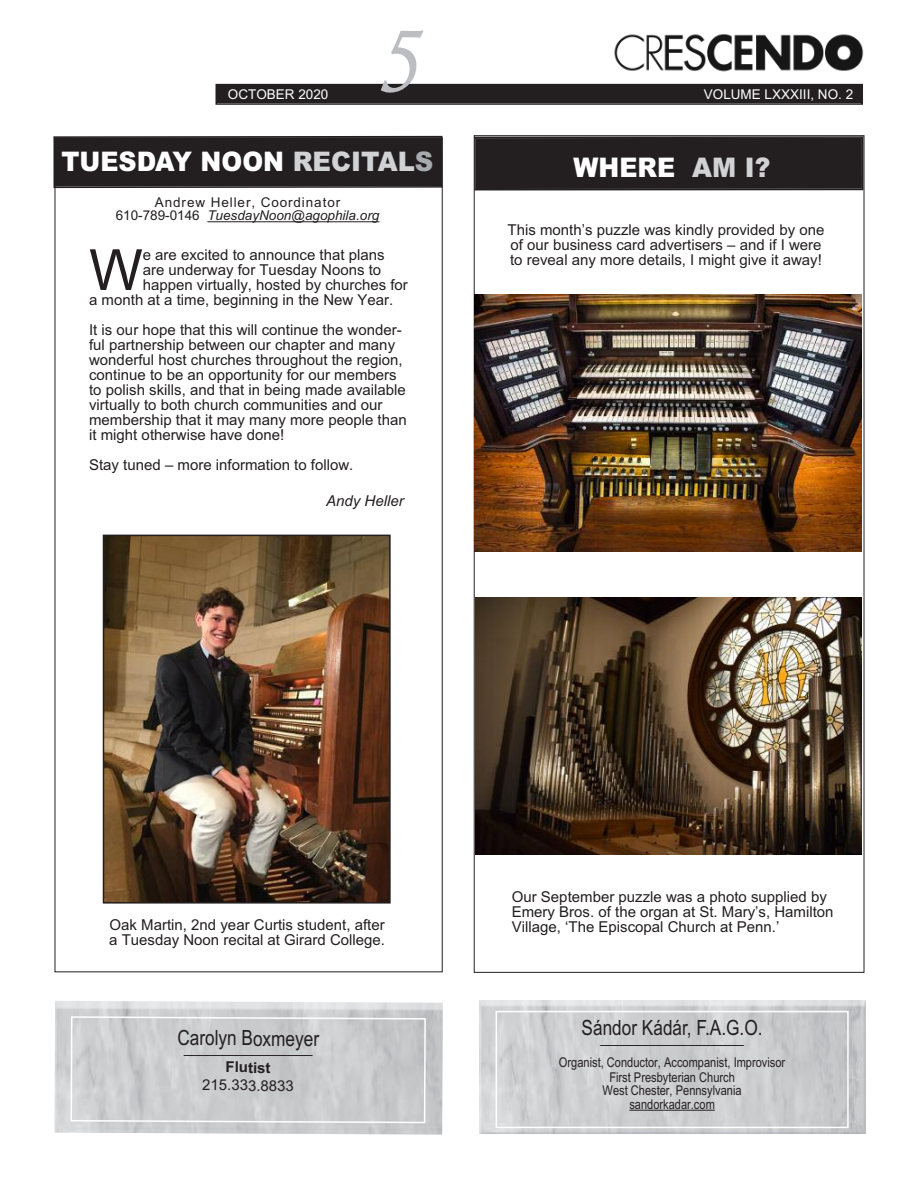
<style>
.page{position:relative;width:918px;height:1188px;background:#fff}
.page>*{position:absolute;margin:0;border:0;box-sizing:border-box;transform-origin:0 0}
.t1{font:italic 90px "Calisto";color:#bcbdc0}
.t2{font:56.85px "Arial";color:#231f20}
.t3{font:900 27px "Arial";color:#fff;scale:.93 1}
.t4{font:21px "Arial Narrow";color:#231f20}
.t5{font:15px/15px "Arial";color:#231f20}
.t6{font:italic 15px "Arial";color:#231f20}
.t7{font:700 15px "Arial";letter-spacing:-.01em;color:#231f20}
.t8{font:13.5px/15px "Arial Narrow";color:#231f20;text-align:center}
.t9{font:13.5px/13.5px "Arial";letter-spacing:.065em;color:#231f20;text-align:center}
.t10{font:13.5px "Arial";color:#fff}
.s1{color:#d1d2d4}
.s2{color:#a8a9ad}
.s3{font-style:italic}
</style>
<div class="page">
<div style="left:217px;top:85px;width:645px;height:18px;background:#231f20"></div>
<div style="left:216px;top:84px;width:647px;height:21px;border:2px solid #231f20"></div>
<img style="left:614px;top:34px;width:250px;height:38px">
<hr style="left:207px;top:221px;width:172px;height:1px;background:#231f20">
<svg style="left:53px;top:135px;width:390px;height:54px;background:#2e2a2b"></svg>
<img style="left:106px;top:538px;width:282px;height:363px">
<div style="left:103px;top:535px;width:288px;height:369px;border:2px solid #231f20"></div>
<img style="left:54px;top:1001px;width:389px;height:134px">
<svg style="left:70px;top:1016px;width:357px;height:108px;background:#cccdcf"></svg>
<img style="left:480px;top:1000px;width:385px;height:134px">
<div style="left:496px;top:1011px;width:353px;height:117px;border:2px solid #fff"></div>
<hr style="left:629px;top:1110px;width:86px;height:1px;background:#231f20">
<div style="left:476px;top:138px;width:386px;height:51px;background:#231f20"></div>
<div style="left:474px;top:136px;width:389px;height:54px;border:2px solid #231f20"></div>
<img style="left:474px;top:295px;width:387px;height:256px">
<img style="left:475px;top:597px;width:386px;height:257px">
<p class="t10" style="left:228px;top:86px;width:102px">OCTOBER 2020</p>
<h1 class="t1" style="left:377px;top:7px;width:44px">5</h1>
<h3 class="t3" style="left:61px;top:146px;width:402px">TUESDAY NOON <span class="s1">RECITAL</span><span class="s2">S</span></h3>
<p class="t9" style="left:116px;top:195px;width:265px">Andrew Heller, Coordinator<br>610-789-0146 <span class="s3">TuesdayNoon@agophila.org</span></p>
<h2 class="t2" style="left:89px;top:237px;width:55px">W</h2>
<p class="t5" style="left:143px;top:247px;width:243px">e are excited to announce that plans</p>
<p class="t5" style="left:143px;top:262px;width:240px">are underway for Tuesday Noons to</p>
<p class="t5" style="left:143px;top:277px;width:267px">happen virtually, hosted by churches for</p>
<p class="t5" style="left:89px;top:292px;width:306px">a month at a time, beginning in the New Year.</p>
<p class="t5" style="left:89px;top:322px;width:319px">It is our hope that this will continue the wonder&shy;ful partnership between our chapter and many wonderful host churches throughout the region, continue to be an opportunity for our members to polish skills, and that in being made available virtually to both church communities and our membership that it may many more people than it might otherwise have done!</p>
<p class="t5" style="left:89px;top:457px;width:266px">Stay tuned – more information to follow.</p>
<p class="t6" style="left:326px;top:492px;width:79px">Andy Heller</p>
<p class="t10" style="left:704px;top:86px;width:151px">VOLUME LXXXIII, NO. 2</p>
<h3 class="t3" style="left:573px;top:152px;width:214px">WHERE <span class="s1">AM I?</span></h3>
<p class="t5" style="left:508px;top:222px;width:318px">This month’s puzzle was kindly provided by one of our business card advertisers – and if I were to reveal any more details, I might give it away!</p>
<p class="t5" style="left:109px;top:917px;width:277px">Oak Martin, 2nd year Curtis student, after a Tuesday Noon recital at Girard College.</p>
<h3 class="t4" style="left:177px;top:1026px;width:143px">Carolyn Boxmeyer</h3>
<p class="t5" style="left:184px;top:1040px;width:130px">_________________</p>
<p class="t7" style="left:226px;top:1059px;width:47px">Flutist</p>
<p class="t5" style="left:202px;top:1078px;width:93px">215.333.8833</p>
<p class="t5" style="left:512px;top:889px;width:323px">Our September puzzle was a photo supplied by<br>Emery Bros. of the organ at St. Mary’s, Hamilton<br>Village, ‘The Episcopal Church at Penn.’</p>
<h3 class="t4" style="left:582px;top:1016px;width:182px">Sándor Kádár, F.A.G.O.</h3>
<p class="t5" style="left:600px;top:1030px;width:145px">___________________</p>
<p class="t8" style="left:559px;top:1054px;width:228px">Organist, Conductor, Accompanist, Improvisor<br>First Presbyterian Church</p>
<p class="t8" style="left:603px;top:1084px;width:141px;line-height:13.5px">West Chester, Pennsylvania sandorkadar.com</p>
</div>
